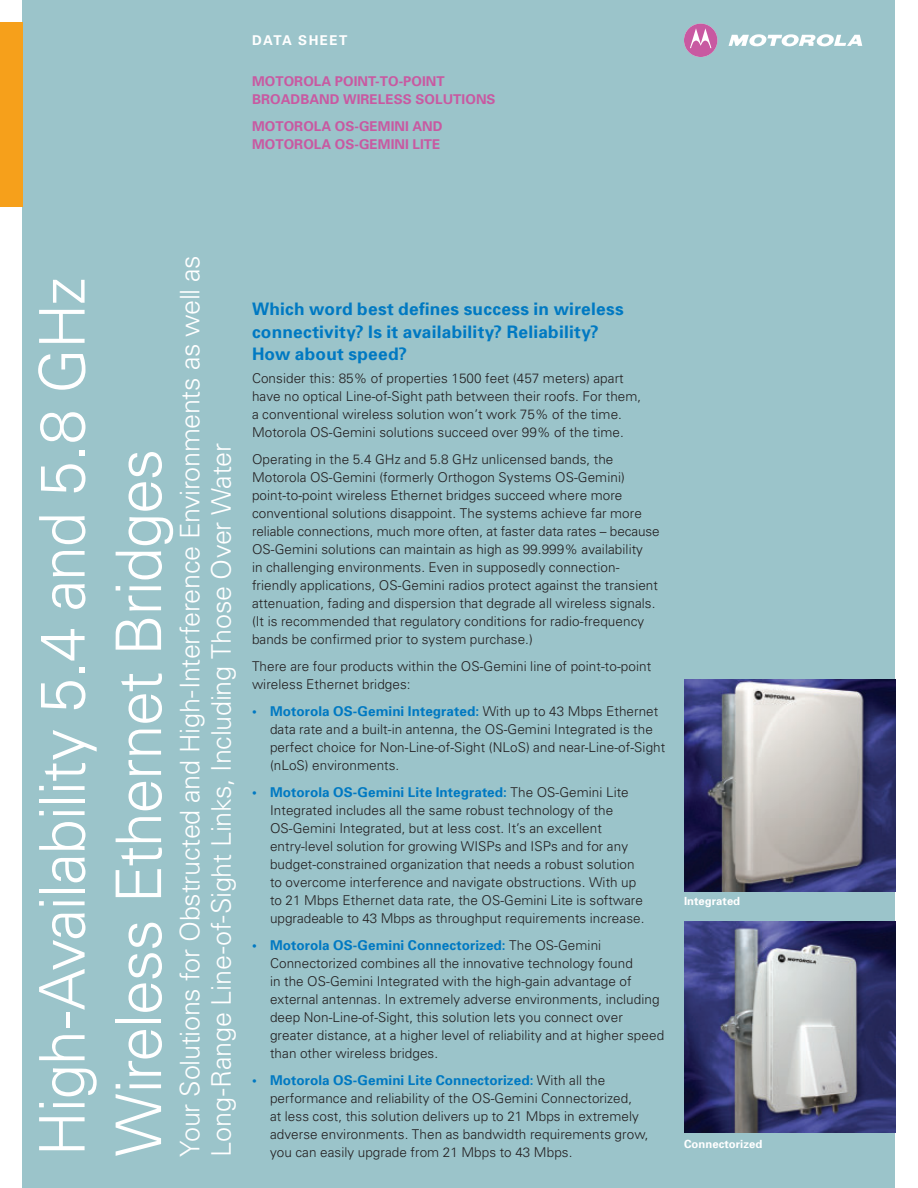
<style>
.page{position:relative;width:918px;height:1188px;background:#fff}
.page>*{position:absolute;margin:0;border:0;box-sizing:border-box;transform-origin:0 0}
.t1{font:300 63px/76.5px "Univers";letter-spacing:-.02em;color:#fff}
.t2{font:300 27px/31.5px "Univers";letter-spacing:-.01em;color:#fff}
.t3{font:700 17.25px/22.5px "Univers";letter-spacing:.015em;color:#0079c2}
.t4{font:300 13.5px/18px "Univers";letter-spacing:.005em;color:#231f20}
.t5{font:700 13.5px/18px "Univers";letter-spacing:.005em;color:#c859a1}
.t6{font:700 13.5px "Univers";letter-spacing:.105em;color:#fff}
.t7{font:700 13.5px "Univers";color:#0079c2}
.t8{font:700 11.25px "Univers";letter-spacing:.005em;color:#fff}
.s1{font-weight:700;color:#0079c2}
</style>
<div class="page">
<div style="left:22px;top:0;width:874px;height:1188px;background:#9bc4ca"></div>
<div style="left:0;top:22px;width:22px;height:185px;background:#f6a01b"></div>
<svg style="left:684px;top:24px;width:33px;height:33px"></svg>
<svg style="left:729px;top:34px;width:133px;height:13px"></svg>
<img style="left:684px;top:680px;width:211px;height:211px">
<img style="left:684px;top:921px;width:211px;height:211px">
<p class="t6" style="left:252px;top:32px;width:97px">DATA SHEET</p>
<p class="t5" style="left:252px;top:71px;width:245px">MOTOROLA POINT-TO-POINT<br>BROADBAND WIRELESS SOLUTIONS</p>
<p class="t5" style="left:252px;top:116px;width:190px">MOTOROLA OS-GEMINI and<br>MOTOROLA OS-GEMINI LITE</p>
<h2 class="t2" style="left:173px;top:1156px;width:903px;rotate:-90deg">Your Solutions for Obstructed and High-Interference Environments as well as<br>Long-Range Line-of-Sight Links, Including Those Over Water</h2>
<h1 class="t1" style="left:22px;top:1156px;width:881px;rotate:-90deg">High-Availability 5.4 and 5.8 GHz<br>Wireless Ethernet Bridges</h1>
<p class="t3" style="left:252px;top:297px;width:373px">Which word best defines success in wireless connectivity? Is it availability? Reliability?<br>How about speed?</p>
<p class="t4" style="left:252px;top:368px;width:391px">Consider this: 85% of properties 1500 feet (457 meters) apart have no optical Line-of-Sight path between their roofs. For them, a conventional wireless solution won’t work 75% of the time.<br>Motorola OS-Gemini solutions succeed over 99% of the time.</p>
<p class="t4" style="left:252px;top:449px;width:409px">Operating in the 5.4 GHz and 5.8 GHz unlicensed bands, the Motorola OS-Gemini (formerly Orthogon Systems OS-Gemini) point-to-point wireless Ethernet bridges succeed where more conventional solutions disappoint. The systems achieve far more reliable connections, much more often, at faster data rates – because OS-Gemini solutions can maintain as high as 99.999% availability<br>in challenging environments. Even in supposedly connection&shy;friendly applications, OS-Gemini radios protect against the transient attenuation, fading and dispersion that degrade all wireless signals. (It is recommended that regulatory conditions for radio-frequency bands be confirmed prior to system purchase.)</p>
<p class="t4" style="left:252px;top:656px;width:401px">There are four products within the OS-Gemini line of point-to-point wireless Ethernet bridges:</p>
<p class="t4" style="left:270px;top:701px;width:397px"><span class="s1">Motorola OS-Gemini Integrated:</span> With up to 43 Mbps Ethernet data rate and a built-in antenna, the OS-Gemini Integrated is the perfect choice for Non-Line-of-Sight (NLoS) and near-Line-of-Sight (nLoS) environments.</p>
<p class="t4" style="left:270px;top:782px;width:376px"><span class="s1">Motorola OS-Gemini Lite Integrated:</span> The OS-Gemini Lite Integrated includes all the same robust technology of the OS-Gemini Integrated, but at less cost. It’s an excellent entry-level solution for growing WISPs and ISPs and for any budget-constrained organization that needs a robust solution to overcome interference and navigate obstructions. With up to 21 Mbps Ethernet data rate, the OS-Gemini Lite is software upgradeable to 43 Mbps as throughput requirements increase.</p>
<p class="t4" style="left:270px;top:935px;width:396px"><span class="s1">Motorola OS-Gemini Connectorized:</span> The OS-Gemini Connectorized combines all the innovative technology found<br>in the OS-Gemini Integrated with the high-gain advantage of external antennas. In extremely adverse environments, including deep Non-Line-of-Sight, this solution lets you connect over greater distance, at a higher level of reliability and at higher speed than other wireless bridges.</p>
<p class="t4" style="left:270px;top:1070px;width:380px"><span class="s1">Motorola OS-Gemini Lite Connectorized:</span> With all the performance and reliability of the OS-Gemini Connectorized,<br>at less cost, this solution delivers up to 21 Mbps in extremely adverse environments. Then as bandwidth requirements grow, you can easily upgrade from 21 Mbps to 43 Mbps.</p>
<p class="t7" style="left:252px;top:702px;width:6px">•</p>
<p class="t7" style="left:252px;top:783px;width:6px">•</p>
<p class="t7" style="left:252px;top:936px;width:6px">•</p>
<p class="t7" style="left:252px;top:1071px;width:6px">•</p>
<p class="t8" style="left:684px;top:893px;width:58px">Integrated</p>
<p class="t8" style="left:684px;top:1136px;width:80px">Connectorized</p>
</div>
